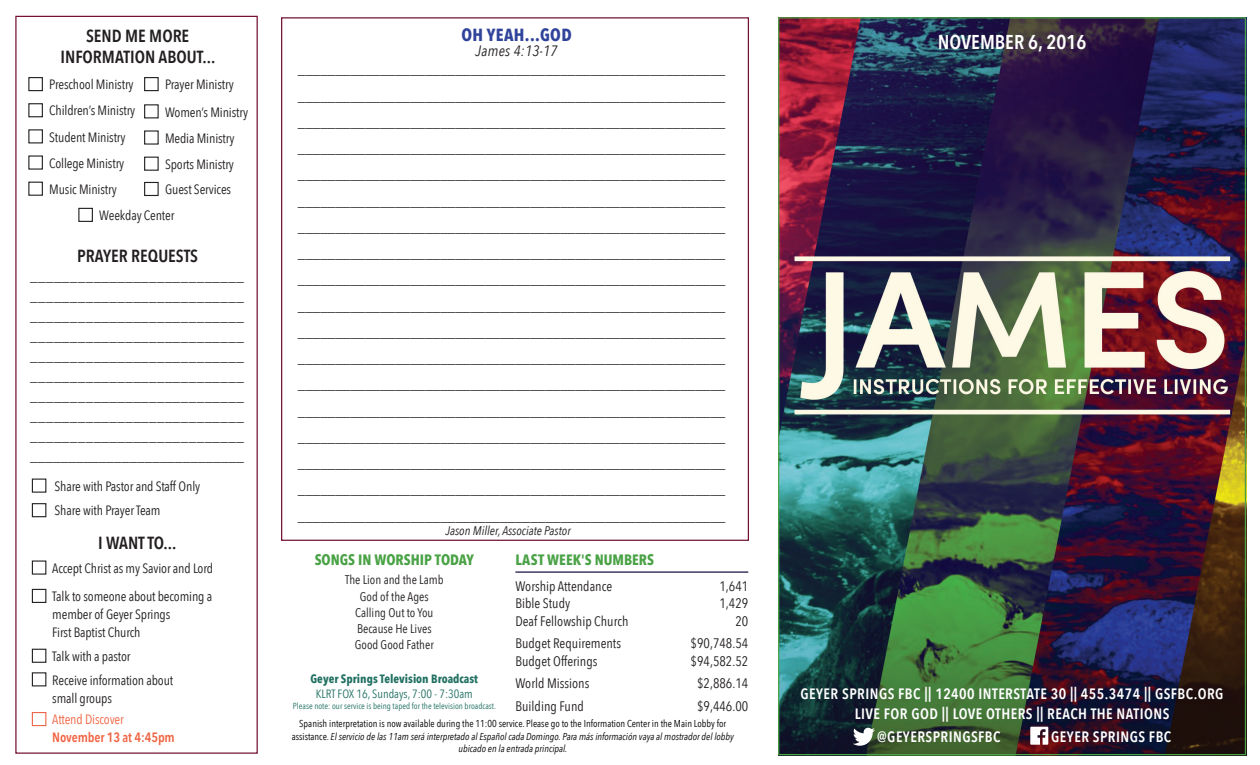
<style>
.page{position:relative;width:1260px;height:765px;background:#fff}
.page>*{position:absolute;margin:0;border:0;box-sizing:border-box;transform-origin:0 0}
.t1{font:600 20px "Avenir Next Condensed";color:#fff}
.t2{font:600 17.5px/21px "Avenir Next Condensed";color:#231f20;text-align:center}
.t3{font:700 17.5px "Avenir Next Condensed";letter-spacing:.02em;color:#2f439b}
.t4{font:300 condensed 15px/26.2px "Univers LT Std";color:#231f20;text-align:justify}
.t5{font:600 15px/20px "Avenir Next Condensed";letter-spacing:.03em;color:#fff;text-align:center}
.t6{font:700 15px "Avenir Next Condensed";color:#4aa246}
.t7{font:italic 15px "Avenir Next Condensed";letter-spacing:.02em;color:#231f20}
.t8{font:13.75px "Avenir Next Condensed";color:#231f20}
.t9{font:13.5px/18px "Avenir Next Condensed";letter-spacing:-.01em;color:#231f20}
.t10{font:600 13.5px "Avenir Next Condensed";letter-spacing:-.01em;color:#f06543}
.t11{font:13.5px "Avenir Next Condensed";letter-spacing:-.01em;color:#f06543}
.t12{font:12.5px/16.2px "Avenir Next Condensed";color:#231f20;text-align:center}
.t13{font:italic 12.5px "Avenir Next Condensed";color:#231f20}
.t14{font:700 12px "Avenir Next Condensed";color:#227163}
.t15{font:12px "Avenir Next Condensed";color:#227163}
.t16{font:italic 10px/12.5px "Avenir Next Condensed";color:#000;text-align:center}
.t17{font:8.75px "Avenir Next Condensed";color:#227163}
.s1{font-style:normal}
</style>
<div class="page">
<hr style="left:515px;top:571px;width:233px;height:2px;background:#1c0f46">
<div style="left:281px;top:17px;width:468px;height:524px;background:#fff;border:1px solid #731236"></div>
<div style="left:15px;top:16px;width:243px;height:738px;border:1px solid #731236"></div>
<img style="left:780px;top:19px;width:464px;height:734px">
<svg style="left:853px;top:728px;width:22px;height:18px"></svg>
<svg style="left:1030px;top:727px;width:18px;height:18px"></svg>
<div style="left:144px;top:104px;width:15px;height:14px;border:1px solid #231f20"></div>
<div style="left:144px;top:182px;width:15px;height:14px;border:1px solid #231f20"></div>
<div style="left:28px;top:182px;width:15px;height:14px;border:1px solid #231f20"></div>
<div style="left:144px;top:77px;width:15px;height:14px;border:1px solid #231f20"></div>
<div style="left:144px;top:130px;width:15px;height:15px;border:1px solid #231f20"></div>
<div style="left:78px;top:208px;width:15px;height:14px;border:1px solid #231f20"></div>
<div style="left:28px;top:129px;width:15px;height:14px;border:1px solid #231f20"></div>
<div style="left:28px;top:155px;width:15px;height:15px;border:1px solid #231f20"></div>
<div style="left:28px;top:103px;width:15px;height:14px;border:1px solid #231f20"></div>
<div style="left:28px;top:77px;width:15px;height:14px;border:1px solid #231f20"></div>
<div style="left:144px;top:157px;width:15px;height:14px;border:1px solid #231f20"></div>
<div style="left:32px;top:479px;width:14px;height:14px;border:1px solid #231f20"></div>
<div style="left:32px;top:503px;width:14px;height:14px;border:1px solid #231f20"></div>
<div style="left:32px;top:649px;width:14px;height:14px;border:1px solid #231f20"></div>
<div style="left:32px;top:589px;width:14px;height:14px;border:1px solid #231f20"></div>
<div style="left:32px;top:672px;width:14px;height:14px;border:1px solid #231f20"></div>
<div style="left:32px;top:712px;width:14px;height:14px;border:1px solid #ee6649"></div>
<p class="t2" style="left:60px;top:25px;width:156px">SEND ME MORE<br>INFORMATION ABOUT...</p>
<p class="t9" style="left:49px;top:75px;width:86px">Preschool Ministry</p>
<p class="t9" style="left:49px;top:101px;width:88px">Children’s Ministry</p>
<p class="t9" style="left:49px;top:123px;width:78px;line-height:26.1px">Student Ministry<br>College Ministry</p>
<p class="t9" style="left:165px;top:75px;width:70px">Prayer Ministry</p>
<p class="t9" style="left:165px;top:128px;width:71px">Media Ministry</p>
<p class="t9" style="left:165px;top:102px;width:85px">Women’s Ministry</p>
<p class="t9" style="left:165px;top:155px;width:71px">Sports Ministry</p>
<p class="t9" style="left:49px;top:180px;width:69px">Music Ministry</p>
<p class="t9" style="left:165px;top:180px;width:68px">Guest Services</p>
<p class="t9" style="left:99px;top:206px;width:77px">Weekday Center</p>
<p class="t2" style="left:77px;top:245px;width:123px">PRAYER REQUESTS</p>
<p class="t4" style="left:30px;top:265px;width:215px;line-height:20px">___________________________ ___________________________ ___________________________ ___________________________ ___________________________ ___________________________ ___________________________ ___________________________ ___________________________ ____________________________</p>
<p class="t9" style="left:55px;top:473px;width:147px;line-height:24.6px">Share with Pastor and Staff Only<br>Share with Prayer Team</p>
<p class="t2" style="left:98px;top:532px;width:79px">I WANT TO...</p>
<p class="t9" style="left:52px;top:558px;width:162px">Accept Christ as my Savior and Lord</p>
<p class="t9" style="left:52px;top:587px;width:162px">Talk to someone about becoming a member of Geyer Springs<br>First Baptist Church</p>
<p class="t9" style="left:52px;top:647px;width:80px">Talk with a pastor</p>
<p class="t9" style="left:52px;top:670px;width:123px">Receive information about small groups</p>
<p class="t11" style="left:52px;top:708px;width:73px">Attend Discover</p>
<p class="t10" style="left:52px;top:726px;width:124px">November 13 at 4:45pm</p>
<p class="t3" style="left:461px;top:24px;width:112px">OH YEAH...GOD</p>
<p class="t7" style="left:476px;top:42px;width:83px">James 4:13-17</p>
<p class="t4" style="left:298px;top:56px;width:429px">_________________________________________________________ _________________________________________________________ _________________________________________________________ _________________________________________________________ _________________________________________________________ _________________________________________________________ _________________________________________________________ _________________________________________________________ _________________________________________________________ _________________________________________________________ _________________________________________________________ _________________________________________________________ _________________________________________________________ _________________________________________________________ _________________________________________________________ _________________________________________________________ _________________________________________________________ _________________________________________________________</p>
<p class="t13" style="left:445px;top:523px;width:127px">Jason Miller, Associate Pastor</p>
<p class="t6" style="left:315px;top:550px;width:161px">SONGS IN WORSHIP TODAY</p>
<p class="t12" style="left:345px;top:571px;width:100px">The Lion and the Lamb<br>God of the Ages<br>Calling Out to You<br>Because He Lives<br>Good Good Father</p>
<p class="t14" style="left:311px;top:671px;width:169px">Geyer Springs Television Broadcast</p>
<p class="t15" style="left:316px;top:683px;width:158px">KLRT FOX 16, Sundays, 7:00 - 7:30am</p>
<p class="t17" style="left:293px;top:699px;width:205px">Please note: our service is being taped for the television broadcast.</p>
<p class="t6" style="left:515px;top:550px;width:140px">LAST WEEK'S NUMBERS</p>
<p class="t8" style="left:515px;top:574px;width:98px">Worship Attendance</p>
<p class="t8" style="left:719px;top:574px;width:30px">1,641</p>
<p class="t8" style="left:515px;top:592px;width:56px">Bible Study</p>
<p class="t8" style="left:719px;top:592px;width:30px">1,429</p>
<p class="t8" style="left:515px;top:609px;width:115px">Deaf Fellowship Church</p>
<p class="t8" style="left:735px;top:609px;width:14px">20</p>
<p class="t8" style="left:515px;top:632px;width:107px">Budget Requirements</p>
<p class="t8" style="left:691px;top:632px;width:59px">$90,748.54</p>
<p class="t8" style="left:515px;top:649px;width:84px">Budget Offerings</p>
<p class="t8" style="left:691px;top:649px;width:59px">$94,582.52</p>
<p class="t8" style="left:515px;top:672px;width:75px">World Missions</p>
<p class="t8" style="left:697px;top:672px;width:53px">$2,886.14</p>
<p class="t8" style="left:515px;top:694px;width:70px">Building Fund</p>
<p class="t8" style="left:697px;top:694px;width:53px">$9,446.00</p>
<p class="t16" style="left:292px;top:718px;width:444px"><span class="s1">Spanish interpretation is now available during the 11:00 service. Please go to the Information Center in the Main Lobby for assistance.</span> El servicio de las 11am será interpretado al Español cada Domingo. Para más información vaya al mostrador del lobby ubicado en la entrada principal.</p>
<h1 class="t1" style="left:938px;top:25px;width:150px">NOVEMBER 6, 2016</h1>
<p class="t5" style="left:801px;top:683px;width:424px">GEYER SPRINGS FBC || 12400 INTERSTATE 30 || 455.3474 || GSFBC.ORG<br>LIVE FOR GOD || LOVE OTHERS || REACH THE NATIONS</p>
<p class="t5" style="left:877px;top:727px;width:125px">@GEYERSPRINGSFBC</p>
<p class="t5" style="left:1051px;top:726px;width:122px">GEYER SPRINGS FBC</p>
</div>
